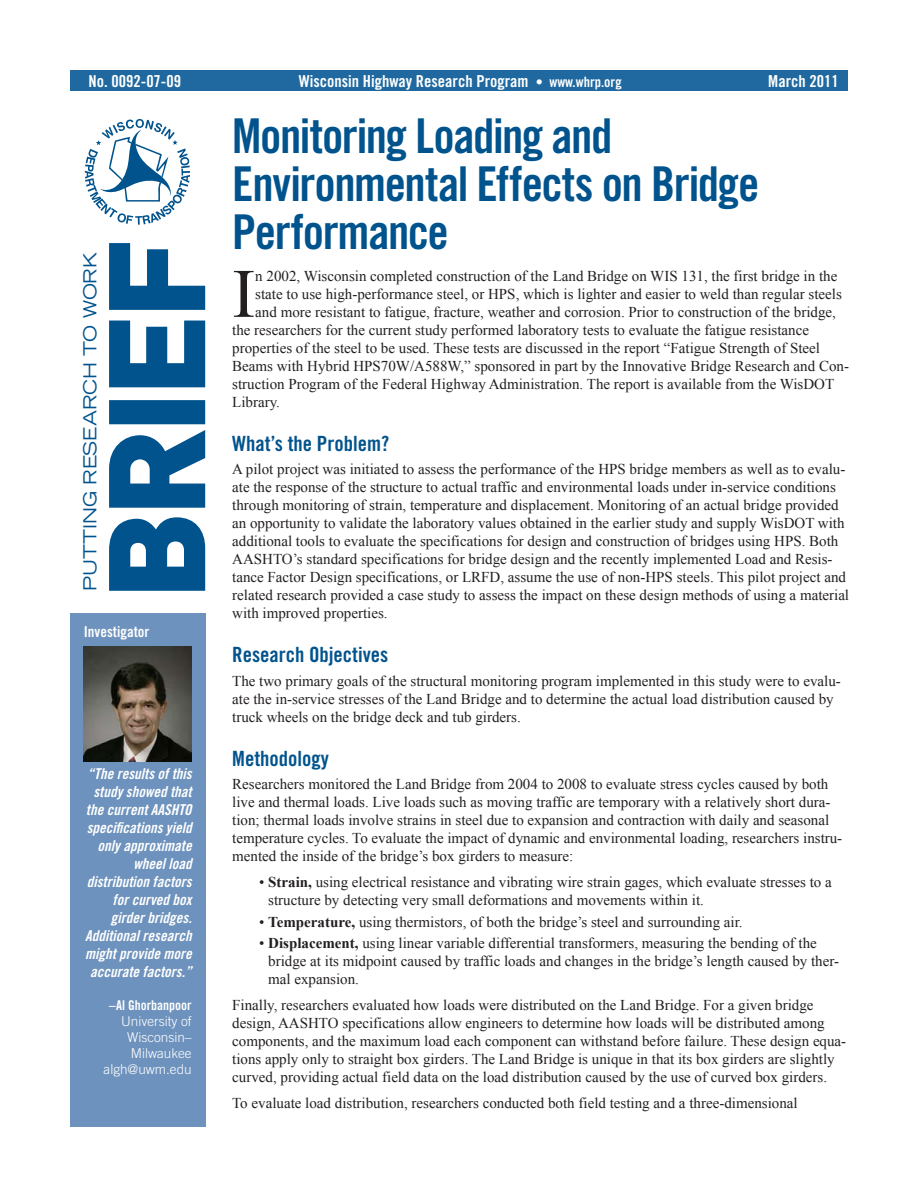
<style>
.page{position:relative;width:918px;height:1188px;background:#fff}
.page>*{position:absolute;margin:0;border:0;box-sizing:border-box;transform-origin:0 0}
.t1{font:69.3px "Times New Roman";color:#231f20}
.t2{font:48px/48px "Trade Gothic Bold Cond Twenty";letter-spacing:-.03em;color:#00538d}
.t3{font:21px "Trade Gothic Bold Cond Twenty";color:#00538d}
.t4{font:expanded 18px "Trade Gothic LH";letter-spacing:-.015em;color:#00538d}
.t5{font:16.5px "Trade Gothic Bold Cond Twenty";color:#fff}
.t6{font:15px/18px "Times New Roman";color:#231f20}
.t7{font:15px/18px "Trade Gothic Bold Cond Twenty Obl";color:#fff;text-align:right}
.t8{font:15px "Trade Gothic Bold Cond Twenty";color:#fff}
.t9{font:300 13.5px/16.2px "Trade Gothic";color:#fff;text-align:right}
.t10{font:13.5px "Trade Gothic Bold Cond Twenty";color:#fff}
.s1{font-size:14.25px}
.s2{font-weight:700}
</style>
<div class="page">
<div style="left:70px;top:70px;width:778px;height:21px;background:#1f69a0"></div>
<div style="left:70px;top:613px;width:135px;height:513px;background:#6d92bd"></div>
<svg style="left:109px;top:243px;width:96px;height:348px"></svg>
<svg style="left:85px;top:119px;width:105px;height:106px"></svg>
<img style="left:84px;top:646px;width:108px;height:116px">
<p class="t5" style="left:89px;top:72px;width:94px">No. 0092-07-09</p>
<p class="t4" style="left:78px;top:591px;width:340px;rotate:-90deg">PUTTING RESEARCH TO WORK</p>
<p class="t8" style="left:84px;top:623px;width:67px">Investigator</p>
<p class="t7" style="left:85px;top:765px;width:108px">“The results of this study showed that the current AASHTO specifications yield only approximate wheel load distribution factors for curved box girder bridges.<br>Additional research might provide more accurate factors.”</p>
<p class="t10" style="left:109px;top:997px;width:84px">–Al Ghorbanpoor</p>
<p class="t9" style="left:104px;top:1013px;width:90px">University of<br>Wisconsin–<br>Milwaukee algh@uwm.edu</p>
<p class="t5" style="left:299px;top:72px;width:325px">Wisconsin Highway Research Program <span class="s1">• www.whrp.org</span></p>
<p class="t5" style="left:768px;top:72px;width:72px">March 2011</p>
<h2 class="t2" style="left:232px;top:112px;width:529px">Monitoring Loading and<br>Environmental Effects on Bridge<br>Performance</h2>
<h1 class="t1" style="left:232px;top:247px;width:25px">I</h1>
<p class="t6" style="left:255px;top:267px;width:584px">n 2002, Wisconsin completed construction of the Land Bridge on WIS 131, the first bridge in the</p>
<p class="t6" style="left:255px;top:285px;width:588px">state to use high-performance steel, or HPS, which is lighter and easier to weld than regular steels</p>
<p class="t6" style="left:255px;top:303px;width:582px">and more resistant to fatigue, fracture, weather and corrosion. Prior to construction of the bridge,</p>
<p class="t6" style="left:232px;top:321px;width:578px">the researchers for the current study performed laboratory tests to evaluate the fatigue resistance</p>
<p class="t6" style="left:232px;top:339px;width:589px">properties of the steel to be used. These tests are discussed in the report “Fatigue Strength of Steel</p>
<p class="t6" style="left:232px;top:357px;width:618px">Beams with Hybrid HPS70W/A588W,” sponsored in part by the Innovative Bridge Research and Con-</p>
<p class="t6" style="left:232px;top:375px;width:604px">struction Program of the Federal Highway Administration. The report is available from the WisDOT</p>
<p class="t6" style="left:232px;top:393px;width:49px">Library.</p>
<h3 class="t3" style="left:232px;top:431px;width:159px">What’s the Problem?</h3>
<p class="t6" style="left:232px;top:460px;width:618px">A pilot project was initiated to assess the performance of the HPS bridge members as well as to evalu&shy;ate the response of the structure to actual traffic and environmental loads under in-service conditions through monitoring of strain, temperature and displacement. Monitoring of an actual bridge provided an opportunity to validate the laboratory values obtained in the earlier study and supply WisDOT with additional tools to evaluate the specifications for design and construction of bridges using HPS. Both AASHTO’s standard specifications for bridge design and the recently implemented Load and Resis&shy;tance Factor Design specifications, or LRFD, assume the use of non-HPS steels. This pilot project and related research provided a case study to assess the impact on these design methods of using a material with improved properties.</p>
<h3 class="t3" style="left:232px;top:642px;width:158px">Research Objectives</h3>
<p class="t6" style="left:232px;top:672px;width:610px">The two primary goals of the structural monitoring program implemented in this study were to evalu&shy;ate the in-service stresses of the Land Bridge and to determine the actual load distribution caused by truck wheels on the bridge deck and tub girders.</p>
<h3 class="t3" style="left:232px;top:746px;width:98px">Methodology</h3>
<p class="t6" style="left:232px;top:775px;width:612px">Researchers monitored the Land Bridge from 2004 to 2008 to evaluate stress cycles caused by both live and thermal loads. Live loads such as moving traffic are temporary with a relatively short dura&shy;tion; thermal loads involve strains in steel due to expansion and contraction with daily and seasonal temperature cycles. To evaluate the impact of dynamic and environmental loading, researchers instru&shy;mented the inside of the bridge’s box girders to measure:</p>
<p class="t6" style="left:268px;top:873px;width:565px;text-indent:-9px">• <span class="s2">Strain,</span> using electrical resistance and vibrating wire strain gages, which evaluate stresses to a structure by detecting very small deformations and movements within it.</p>
<p class="t6" style="left:259px;top:912px;width:485px">• <span class="s2">Temperature,</span> using thermistors, of both the bridge’s steel and surrounding air.</p>
<p class="t6" style="left:268px;top:934px;width:572px;text-indent:-9px">• <span class="s2">Displacement,</span> using linear variable differential transformers, measuring the bending of the bridge at its midpoint caused by traffic loads and changes in the bridge’s length caused by ther&shy;mal expansion.</p>
<p class="t6" style="left:232px;top:996px;width:616px">Finally, researchers evaluated how loads were distributed on the Land Bridge. For a given bridge design, AASHTO specifications allow engineers to determine how loads will be distributed among components, and the maximum load each component can withstand before failure. These design equa&shy;tions apply only to straight box girders. The Land Bridge is unique in that its box girders are slightly curved, providing actual field data on the load distribution caused by the use of curved box girders.</p>
<p class="t6" style="left:232px;top:1094px;width:567px">To evaluate load distribution, researchers conducted both field testing and a three-dimensional</p>
</div>
